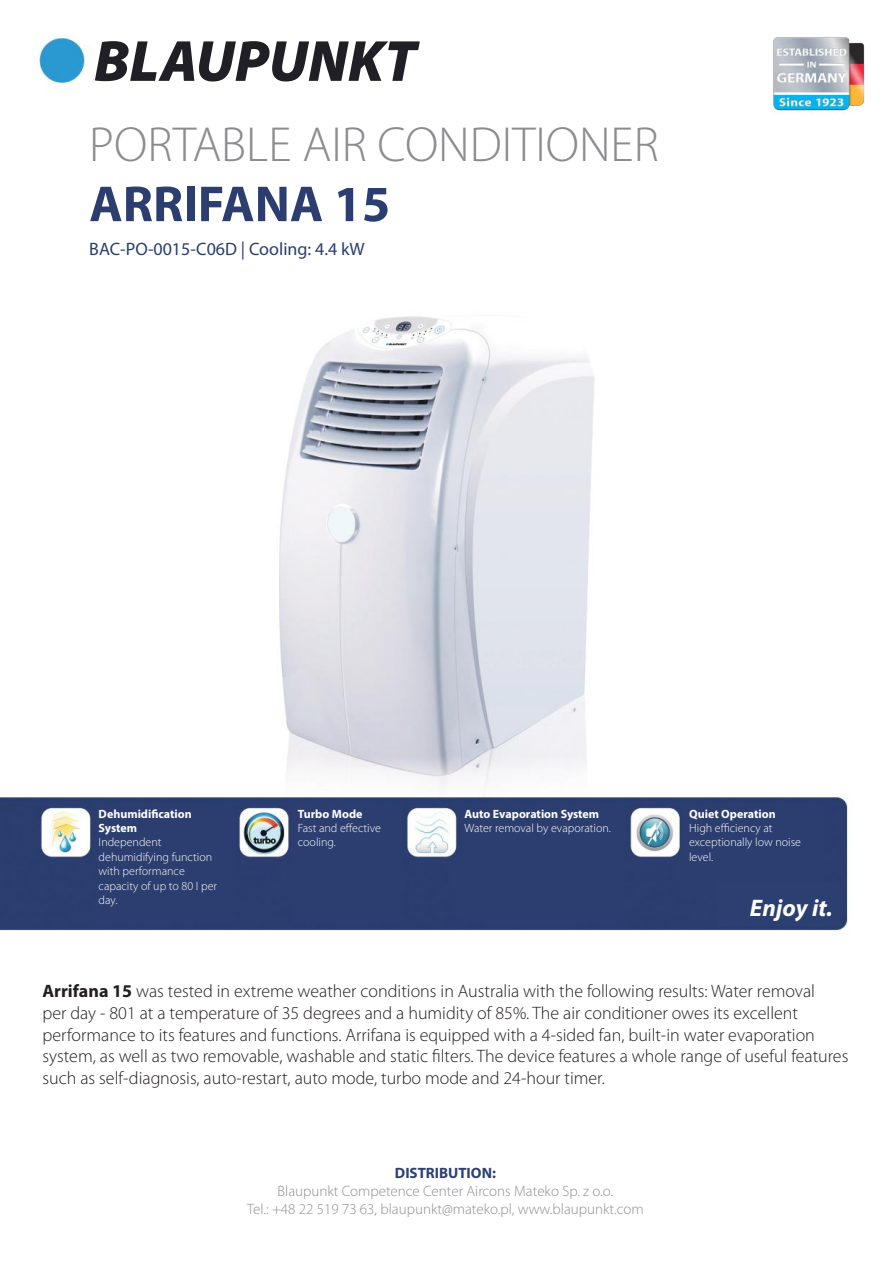
<style>
.page{position:relative;width:893px;height:1263px;background:#fff}
.page>*{position:absolute;margin:0;border:0;box-sizing:border-box;transform-origin:0 0}
.t1{font:italic 900 58.5px "Myriad Pro";color:#211f26}
.t2{font:700 51px "Myriad Pro";color:#2b3e6f}
.t3{font:300 49.5px "Myriad Pro";color:#8c8c90}
.t4{font:italic 700 24px "Myriad Pro";color:#fff}
.t5{font:300 18px/21.6px "Myriad Pro";color:#241f1f}
.t6{font:18px "Myriad Pro";color:#2a3e6e}
.t7{font:300 15px/18px "Myriad Pro";color:#908f96;text-align:center}
.t8{font:700 15px "Myriad Pro";color:#2c4073}
.t9{font:300 12px/14.4px "Myriad Pro";color:#fff}
.t10{font:700 12px/14.4px "Myriad Pro";color:#fff}
.s1{font-weight:700}
</style>
<div class="page">
<img style="left:0;top:35px;width:848px;height:896px">
<div style="left:57px;top:112px;width:584px;height:161px;background:#fff"></div>
<div style="left:97px;top:802px;width:138px;height:121px;background:#2b3e6f"></div>
<div style="left:293px;top:802px;width:110px;height:121px;background:#2b3e6f"></div>
<div style="left:461px;top:802px;width:162px;height:121px;background:#2b3e6f"></div>
<div style="left:683px;top:802px;width:140px;height:91px;background:#2b3e6f"></div>
<div style="left:718px;top:883px;width:122px;height:43px;background:#2b3f70"></div>
<div style="left:94px;top:32px;width:665px;height:76px;background:#fff"></div>
<img style="left:768px;top:35px;width:97px;height:81px">
<h1 class="t1" style="left:94px;top:22px;width:324px">BLAUPUNKT</h1>
<h3 class="t3" style="left:89px;top:114px;width:571px">PORTABLE AIR CONDITIONER</h3>
<h2 class="t2" style="left:89px;top:171px;width:302px">ARRIFANA 15</h2>
<p class="t6" style="left:89px;top:238px;width:277px">BAC-PO-0015-C06D | Cooling: 4.4 kW</p>
<p class="t10" style="left:99px;top:806px;width:95px">Dehumidification<br>System</p>
<p class="t9" style="left:99px;top:835px;width:120px">Independent dehumidifying function with performance capacity of up to 80 I per day.</p>
<p class="t10" style="left:298px;top:806px;width:66px">Turbo Mode</p>
<p class="t9" style="left:298px;top:821px;width:85px">Fast and effective cooling.</p>
<p class="t10" style="left:465px;top:806px;width:136px">Auto Evaporation System</p>
<p class="t9" style="left:465px;top:821px;width:148px">Water removal by evaporation.</p>
<p class="t10" style="left:689px;top:806px;width:88px">Quiet Operation</p>
<p class="t9" style="left:689px;top:821px;width:113px">High efficiency at exceptionally low noise level.</p>
<h3 class="t4" style="left:750px;top:893px;width:84px">Enjoy it.</h3>
<p class="t5" style="left:43px;top:980px;width:807px"><span class="s1">Arrifana 15</span> was tested in extreme weather conditions in Australia with the following results: Water removal<br>per day - 801 at a temperature of 35 degrees and a humidity of 85%. The air conditioner owes its excellent performance to its features and functions. Arrifana is equipped with a 4-sided fan, built-in water evaporation system, as well as two removable, washable and static filters. The device features a whole range of useful features such as self-diagnosis, auto-restart, auto mode, turbo mode and 24-hour timer.</p>
<p class="t8" style="left:395px;top:1163px;width:102px">DISTRIBUTION:</p>
<p class="t7" style="left:247px;top:1181px;width:398px">Blaupunkt Competence Center Aircons Mateko Sp. z o.o.<br>Tel.: +48 22 519 73 63, blaupunkt@mateko.pl, www.blaupunkt.com</p>
</div>
